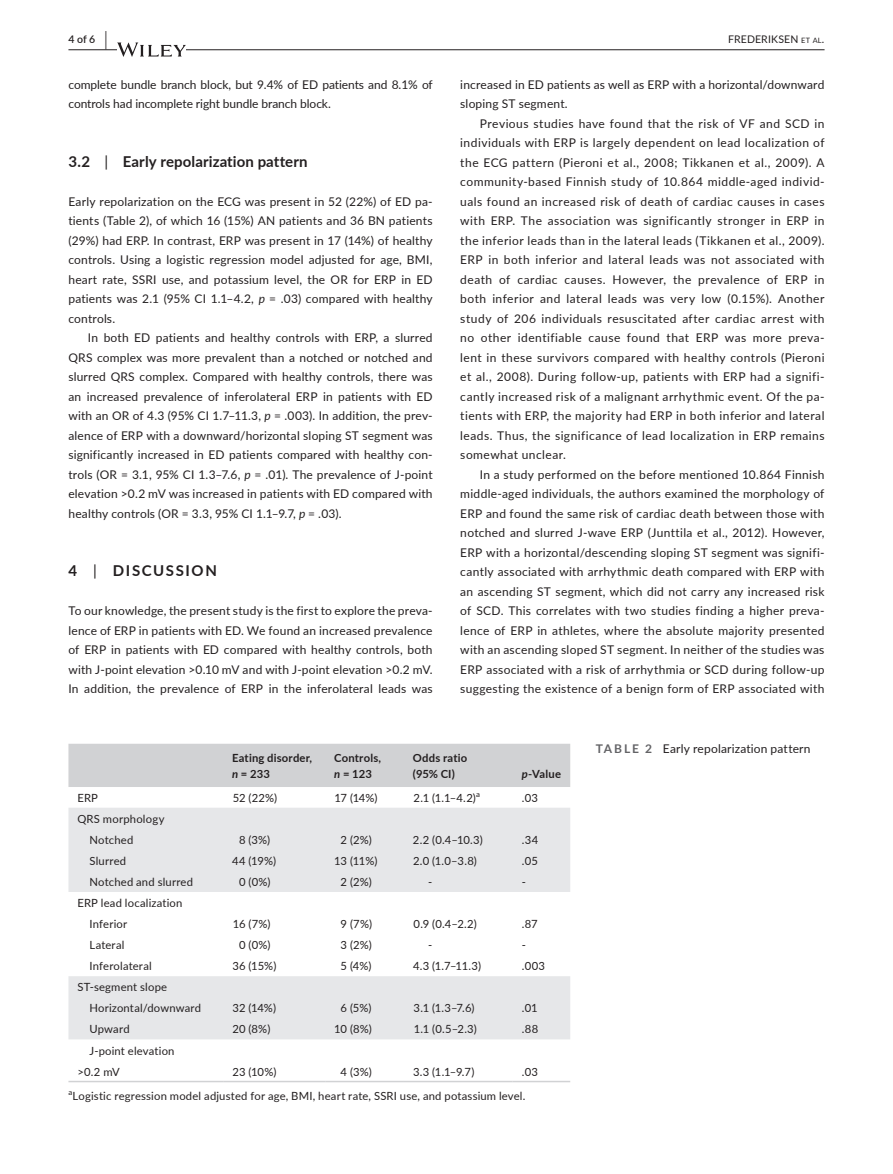
<style>
.page{position:relative;width:893px;height:1174px;background:#fff}
.page>*{position:absolute;margin:0;border:0;box-sizing:border-box;transform-origin:0 0}
.t1{font:700 15px "Lato";letter-spacing:.01em;color:#231f20}
.t2{font:700 15px "Lato";letter-spacing:.11em;color:#231f20}
.t3{font:12px/19.5px "Lato";letter-spacing:.015em;color:#231f20;text-align:justify}
.t4{font:12px/19.5px "Lato";letter-spacing:-.005em;color:#231f20}
.t5{font:11.25px/21px "Lato";letter-spacing:.015em;color:#231f20}
.t6{font:700 11.25px/15.8px "Lato";letter-spacing:.015em;color:#231f20}
.t7{font:10.5px "Lato";letter-spacing:.015em;color:#231f20}
.t8{font:600 10.5px "Lato";color:#231f20}
.t9{font:7.8px "Lato";color:#231f20}
.s1{font-size:19.5px}
.s2{font-size:7.35px}
.s3{font-weight:400}
.s4{font-style:italic}
.s5{font-weight:700;color:#636366}
</style>
<div class="page">
<hr style="left:68px;top:49px;width:756px;height:1px;background:#231f20">
<svg style="left:117px;top:42px;width:69px;height:15px"></svg>
<div style="left:68px;top:743px;width:502px;height:44px;background:#d1d2d4"></div>
<svg style="left:68px;top:808px;width:502px;height:231px;fill:#e6e7e9"></svg>
<hr style="left:68px;top:1080px;width:155px;height:2px;background:#d1d2d4">
<hr style="left:223px;top:1080px;width:102px;height:2px;background:#d1d2d4">
<hr style="left:325px;top:1080px;width:79px;height:2px;background:#d1d2d4">
<hr style="left:404px;top:1080px;width:109px;height:2px;background:#d1d2d4">
<hr style="left:513px;top:1080px;width:57px;height:2px;background:#d1d2d4">
<p class="t8" style="left:68px;top:31px;width:40px">4 of 6 <span class="s1">|</span></p>
<p class="t7" style="left:728px;top:31px;width:98px">FREDERIKSEN <span class="s2">et al</span>.</p>
<p class="t4" style="left:68px;top:74px;width:366px">complete bundle branch block, but 9.4% of ED patients and 8.1% of controls had incomplete right bundle branch block.</p>
<p class="t3" style="left:460px;top:74px;width:366px">increased in ED patients as well as ERP with a horizontal/downward sloping ST segment.</p>
<p class="t3" style="left:460px;top:113px;width:366px;text-indent:20px">Previous studies have found that the risk of VF and SCD in individuals with ERP is largely dependent on lead localization of the ECG pattern (Pieroni et al., 2008; Tikkanen et al., 2009). A community-based Finnish study of 10.864 middle-aged individ&shy;uals found an increased risk of death of cardiac causes in cases with ERP. The association was significantly stronger in ERP in the inferior leads than in the lateral leads (Tikkanen et al., 2009).<br>ERP in both inferior and lateral leads was not associated with death of cardiac causes. However, the prevalence of ERP in both inferior and lateral leads was very low (0.15%). Another study of 206 individuals resuscitated after cardiac arrest with no other identifiable cause found that ERP was more preva&shy;lent in these survivors compared with healthy controls (Pieroni et al., 2008). During follow-up, patients with ERP had a signifi&shy;cantly increased risk of a malignant arrhythmic event. Of the pa&shy;tients with ERP, the majority had ERP in both inferior and lateral leads. Thus, the significance of lead localization in ERP remains somewhat unclear.</p>
<p class="t3" style="left:460px;top:464px;width:366px;text-indent:20px">In a study performed on the before mentioned 10.864 Finnish middle-aged individuals, the authors examined the morphology of ERP and found the same risk of cardiac death between those with notched and slurred J-wave ERP (Junttila et al., 2012). However, ERP with a horizontal/descending sloping ST segment was signifi&shy;cantly associated with arrhythmic death compared with ERP with an ascending ST segment, which did not carry any increased risk of SCD. This correlates with two studies finding a higher preva&shy;lence of ERP in athletes, where the absolute majority presented with an ascending sloped ST segment. In neither of the studies was ERP associated with a risk of arrhythmia or SCD during follow-up suggesting the existence of a benign form of ERP associated with</p>
<p class="t1" style="left:68px;top:150px;width:241px">3.2 <span class="s3">|</span> Early repolarization pattern</p>
<p class="t3" style="left:68px;top:191px;width:366px">Early repolarization on the ECG was present in 52 (22%) of ED pa&shy;tients (Table 2), of which 16 (15%) AN patients and 36 BN patients (29%) had ERP. In contrast, ERP was present in 17 (14%) of healthy controls. Using a logistic regression model adjusted for age, BMI, heart rate, SSRI use, and potassium level, the OR for ERP in ED patients was 2.1 (95% CI 1.1–4.2, <span class="s4">p</span> = .03) compared with healthy controls.</p>
<p class="t3" style="left:68px;top:327px;width:366px;text-indent:20px">In both ED patients and healthy controls with ERP, a slurred QRS complex was more prevalent than a notched or notched and slurred QRS complex. Compared with healthy controls, there was an increased prevalence of inferolateral ERP in patients with ED with an OR of 4.3 (95% CI 1.7–11.3, <span class="s4">p</span> = .003). In addition, the prev&shy;alence of ERP with a downward/horizontal sloping ST segment was significantly increased in ED patients compared with healthy con&shy;trols (OR = 3.1, 95% CI 1.3–7.6, <span class="s4">p</span> = .01). The prevalence of J-point elevation &gt;0.2 mV was increased in patients with ED compared with healthy controls (OR = 3.3, 95% CI 1.1–9.7, <span class="s4">p</span> = .03).</p>
<p class="t2" style="left:68px;top:560px;width:150px">4 <span class="s3">|</span> DISCUSSION</p>
<p class="t3" style="left:68px;top:600px;width:366px">To our knowledge, the present study is the first to explore the preva&shy;lence of ERP in patients with ED. We found an increased prevalence of ERP in patients with ED compared with healthy controls, both with J-point elevation &gt;0.10 mV and with J-point elevation &gt;0.2 mV.<br>In addition, the prevalence of ERP in the inferolateral leads was</p>
<p class="t6" style="left:232px;top:749px;width:82px">Eating disorder, <span class="s4">n</span> = 233</p>
<p class="t6" style="left:334px;top:749px;width:48px">Controls, <span class="s4">n</span> = 123</p>
<p class="t6" style="left:413px;top:749px;width:56px">Odds ratio (95% CI)</p>
<p class="t6" style="left:522px;top:765px;width:41px"><span class="s4">p</span>-Value</p>
<p class="t5" style="left:77px;top:786px;width:22px">ERP</p>
<p class="t5" style="left:233px;top:786px;width:46px">52 (22%)</p>
<p class="t5" style="left:334px;top:786px;width:45px">17 (14%)</p>
<p class="t5" style="left:414px;top:786px;width:64px">2.1 (1.1–4.2)</p>
<p class="t9" style="left:476px;top:788px;width:5px">a</p>
<p class="t5" style="left:522px;top:786px;width:18px">.03</p>
<p class="t5" style="left:89px;top:807px;width:76px;text-indent:-12px">QRS morphology<br>Notched</p>
<p class="t5" style="left:239px;top:828px;width:33px">8 (3%)</p>
<p class="t5" style="left:341px;top:828px;width:33px">2 (2%)</p>
<p class="t5" style="left:413px;top:828px;width:71px">2.2 (0.4–10.3)</p>
<p class="t5" style="left:522px;top:828px;width:18px">.34</p>
<p class="t5" style="left:89px;top:850px;width:38px">Slurred</p>
<p class="t5" style="left:232px;top:850px;width:46px">44 (19%)</p>
<p class="t5" style="left:334px;top:850px;width:45px">13 (11%)</p>
<p class="t5" style="left:413px;top:850px;width:65px">2.0 (1.0–3.8)</p>
<p class="t5" style="left:522px;top:850px;width:18px">.05</p>
<p class="t5" style="left:89px;top:871px;width:105px">Notched and slurred</p>
<p class="t5" style="left:239px;top:871px;width:33px">0 (0%)</p>
<p class="t5" style="left:341px;top:871px;width:33px">2 (2%)</p>
<p class="t5" style="left:428px;top:871px;width:6px">-</p>
<p class="t5" style="left:522px;top:871px;width:6px">-</p>
<p class="t5" style="left:89px;top:892px;width:94px;text-indent:-12px">ERP lead localization<br>Inferior</p>
<p class="t5" style="left:233px;top:913px;width:39px">16 (7%)</p>
<p class="t5" style="left:341px;top:913px;width:33px">9 (7%)</p>
<p class="t5" style="left:414px;top:913px;width:65px">0.9 (0.4–2.2)</p>
<p class="t5" style="left:522px;top:913px;width:17px">.87</p>
<p class="t5" style="left:89px;top:934px;width:37px">Lateral</p>
<p class="t5" style="left:239px;top:934px;width:33px">0 (0%)</p>
<p class="t5" style="left:341px;top:934px;width:33px">3 (2%)</p>
<p class="t5" style="left:428px;top:934px;width:6px">-</p>
<p class="t5" style="left:522px;top:934px;width:6px">-</p>
<p class="t5" style="left:89px;top:955px;width:64px">Inferolateral</p>
<p class="t5" style="left:232px;top:955px;width:45px">36 (15%)</p>
<p class="t5" style="left:341px;top:955px;width:32px">5 (4%)</p>
<p class="t5" style="left:413px;top:955px;width:69px">4.3 (1.7–11.3)</p>
<p class="t5" style="left:522px;top:955px;width:25px">.003</p>
<p class="t5" style="left:89px;top:976px;width:113px;text-indent:-12px">ST-segment slope<br>Horizontal/downward</p>
<p class="t5" style="left:233px;top:997px;width:45px">32 (14%)</p>
<p class="t5" style="left:341px;top:997px;width:32px">6 (5%)</p>
<p class="t5" style="left:414px;top:997px;width:63px">3.1 (1.3–7.6)</p>
<p class="t5" style="left:522px;top:997px;width:17px">.01</p>
<p class="t5" style="left:89px;top:1018px;width:42px">Upward</p>
<p class="t5" style="left:232px;top:1018px;width:39px">20 (8%)</p>
<p class="t5" style="left:334px;top:1018px;width:39px">10 (8%)</p>
<p class="t5" style="left:414px;top:1018px;width:65px">1.1 (0.5–2.3)</p>
<p class="t5" style="left:522px;top:1018px;width:18px">.88</p>
<p class="t5" style="left:77px;top:1039px;width:99px;text-indent:12px">J-point elevation &gt;0.2 mV</p>
<p class="t5" style="left:233px;top:1060px;width:45px">23 (10%)</p>
<p class="t5" style="left:341px;top:1060px;width:33px">4 (3%)</p>
<p class="t5" style="left:413px;top:1060px;width:63px">3.3 (1.1–9.7)</p>
<p class="t5" style="left:522px;top:1060px;width:18px">.03</p>
<p class="t9" style="left:68px;top:1086px;width:5px">a</p>
<p class="t5" style="left:73px;top:1085px;width:454px">Logistic regression model adjusted for age, BMI, heart rate, SSRI use, and potassium level.</p>
<p class="t3" style="left:596px;top:739px;width:216px"><span class="s5">TABLE 2</span> Early repolarization pattern</p>
</div>
